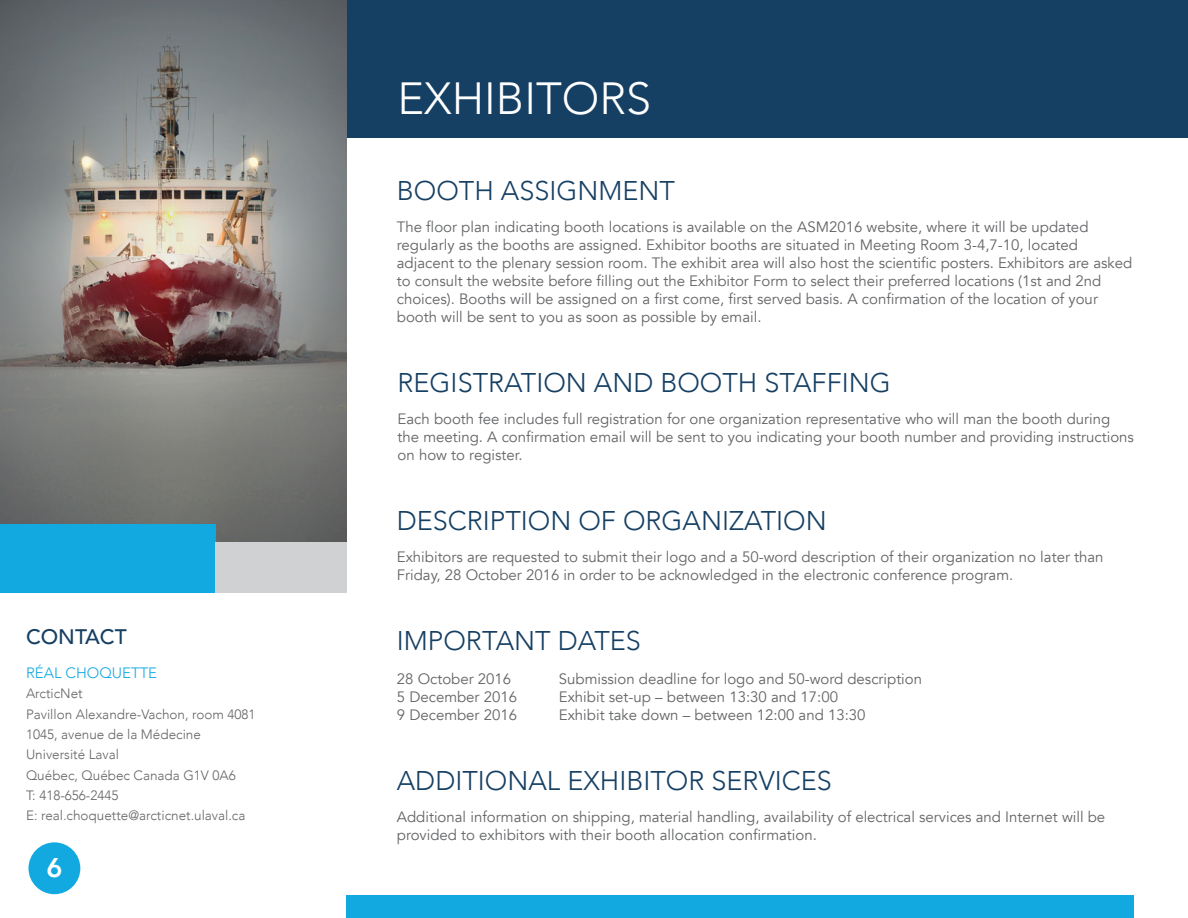
<style>
.page{position:relative;width:1188px;height:918px;background:#fff}
.page>*{position:absolute;margin:0;border:0;box-sizing:border-box;transform-origin:0 0}
.t1{font:300 45px "Avenir";color:#fff}
.t2{font:300 27px "Avenir";color:#153f63}
.t3{font:800 27px "Avenir";color:#fff}
.t4{font:500 21px "Avenir";color:#153f63}
.t5{font:15px/18px "Avenir";color:#636466}
.t6{font:300 15px "Avenir";color:#12a9e1}
.t7{font:300 13.5px/20.2px "Avenir";color:#636466}
</style>
<div class="page">
<div style="left:28px;top:842px;width:52px;height:52px;background:#12a9e1;border-radius:50%"></div>
<div style="left:347px;top:896px;width:787px;height:22px;background:#12a9e1"></div>
<div style="left:344px;top:0;width:844px;height:137px;background:#153f63"></div>
<img style="left:0;top:0;width:347px;height:542px">
<div style="left:0;top:524px;width:216px;height:68px;background:#12a9e1"></div>
<div style="left:216px;top:542px;width:131px;height:50px;background:#cfd1d2"></div>
<h3 class="t4" style="left:26px;top:618px;width:102px">CONTACT</h3>
<p class="t6" style="left:26px;top:664px;width:133px">RÉAL CHOQUETTE</p>
<p class="t7" style="left:26px;top:684px;width:231px">ArcticNet<br>Pavillon Alexandre-Vachon, room 4081<br>1045, avenue de la Médecine<br>Université Laval<br>Québec, Québec Canada G1V 0A6<br>T: 418-656-2445<br>E: real.choquette@arcticnet.ulaval.ca</p>
<h2 class="t3" style="left:46px;top:847px;width:17px">6</h2>
<h1 class="t1" style="left:398px;top:72px;width:255px">EXHIBITORS</h1>
<h2 class="t2" style="left:397px;top:175px;width:280px">BOOTH ASSIGNMENT</h2>
<p class="t5" style="left:397px;top:219px;width:737px">The floor plan indicating booth locations is available on the ASM2016 website, where it will be updated regularly as the booths are assigned. Exhibitor booths are situated in Meeting Room 3-4,7-10, located adjacent to the plenary session room. The exhibit area will also host the scientific posters. Exhibitors are asked to consult the website before filling out the Exhibitor Form to select their preferred locations (1st and 2nd choices). Booths will be assigned on a first come, first served basis. A confirmation of the location of your booth will be sent to you as soon as possible by email.</p>
<h2 class="t2" style="left:398px;top:367px;width:495px">REGISTRATION AND BOOTH STAFFING</h2>
<p class="t5" style="left:398px;top:410px;width:738px">Each booth fee includes full registration for one organization representative who will man the booth during the meeting. A confirmation email will be sent to you indicating your booth number and providing instructions on how to register.</p>
<h2 class="t2" style="left:397px;top:505px;width:431px">DESCRIPTION OF ORGANIZATION</h2>
<p class="t5" style="left:397px;top:549px;width:708px">Exhibitors are requested to submit their logo and a 50-word description of their organization no later than<br>Friday, 28 October 2016 in order to be acknowledged in the electronic conference program.</p>
<h2 class="t2" style="left:397px;top:625px;width:246px">IMPORTANT DATES</h2>
<p class="t5" style="left:397px;top:670px;width:116px">28 October 2016</p>
<p class="t5" style="left:559px;top:670px;width:365px">Submission deadline for logo and 50-word description</p>
<p class="t5" style="left:397px;top:688px;width:122px">5 December 2016</p>
<p class="t5" style="left:559px;top:688px;width:281px">Exhibit set-up – between 13:30 and 17:00</p>
<p class="t5" style="left:397px;top:706px;width:122px">9 December 2016</p>
<p class="t5" style="left:559px;top:706px;width:308px">Exhibit take down – between 12:00 and 13:30</p>
<h2 class="t2" style="left:397px;top:765px;width:436px">ADDITIONAL EXHIBITOR SERVICES</h2>
<p class="t5" style="left:397px;top:808px;width:710px">Additional information on shipping, material handling, availability of electrical services and Internet will be provided to exhibitors with their booth allocation confirmation.</p>
</div>
